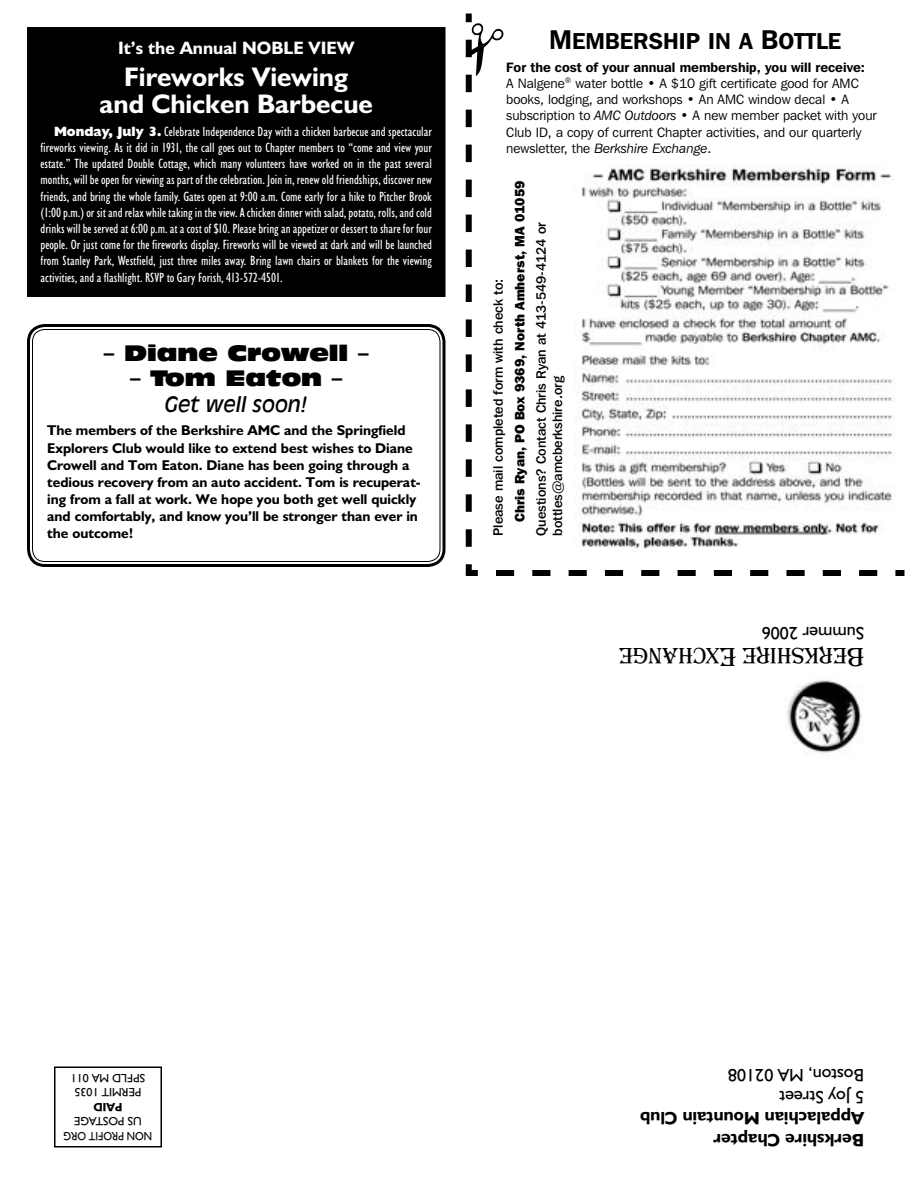
<style>
.page{position:relative;width:918px;height:1188px;background:#fff}
.page>*{position:absolute;margin:0;border:0;box-sizing:border-box;transform-origin:0 0}
.t1{font:700 27px/27px "Humanist 521 BT";color:#fff;text-align:center}
.t2{font:27px "Algerian Bas D";color:#000}
.t3{font:600 22.95px "Franklin Gothic IT Cby BT";color:#000}
.t4{font:22.95px "Algerian Bas D";color:#000}
.t5{font:21px "Incised 901 BT Nord";color:#000}
.t6{font:italic 21px "Incised 901 BT";color:#000}
.t7{font:700 18px/21.6px "Humanist 521 BT";color:#000}
.t8{font:18px/21.6px "Humanist 521 BT";color:#000}
.t9{font:700 18px "Humanist 521 BT";color:#fff}
.t10{font:700 14.25px/17.1px "Humanist 521 BT";color:#000}
.t11{font:condensed 13.5px/16.2px "Humanist 521 BT";color:#fff;text-align:justify}
.t12{font:13.5px/16.2px "Franklin Gothic IT Cby BT";color:#000}
.t13{font:500 13.5px/16.2px "Franklin Gothic IT Cby BT";color:#000}
.t14{font:800 13.5px "Franklin Gothic IT Cby BT";color:#000}
.t15{font:12px/14.4px "Humanist 521 BT";color:#000;text-align:center;scale:.9 1}
.t16{font:12px/14.4px "Humanist 521 BT";color:#000;text-align:center}
.t17{font:700 12px "Humanist 521 BT";color:#000}
.s1{font-weight:800;font-stretch:normal}
.s2{font-family:"Incised 901 BT";font-weight:700}
.s3{font-size:27px}
.s4{font-weight:600}
.s5{font-style:italic}
</style>
<div class="page">
<div style="left:54px;top:1066px;width:108px;height:82px;border:2px solid #000"></div>
<img style="left:787px;top:680px;width:75px;height:74px">
<svg style="left:465px;top:13px;width:440px;height:563px"></svg>
<div style="left:27px;top:27px;width:419px;height:270px;background:#000"></div>
<div style="left:27px;top:324px;width:419px;height:243px;border:3px solid #000;border-radius:16px"></div>
<svg style="left:32px;top:328px;width:409px;height:234px"></svg>
<svg style="left:465px;top:22px;width:40px;height:525px"></svg>
<h3 class="t9" style="left:118px;top:41px;width:238px">It’s the Annual NOBLE VIEW</h3>
<h1 class="t1" style="left:100px;top:66px;width:275px">Fireworks Viewing and Chicken Barbecue</h1>
<p class="t11" style="left:40px;top:125px;width:393px;text-indent:14px"><span class="s1">Monday, July 3.</span> Celebrate Independence Day with a chicken barbecue and spectacular fireworks viewing. As it did in 1931, the call goes out to Chapter members to “come and view your estate.” The updated Double Cottage, which many volunteers have worked on in the past several months, will be open for viewing as part of the celebration. Join in, renew old friendships, discover new friends, and bring the whole family. Gates open at 9:00 a.m. Come early for a hike to Pitcher Brook (1:00 p.m.) or sit and relax while taking in the view. A chicken dinner with salad, potato, rolls, and cold drinks will be served at 6:00 p.m. at a cost of $10. Please bring an appetizer or dessert to share for four people. Or just come for the fireworks display. Fireworks will be viewed at dark and will be launched from Stanley Park, Westfield, just three miles away. Bring lawn chairs or blankets for the viewing activities, and a flashlight. RSVP to Gary Forish, 413-572-4501.</p>
<h3 class="t5" style="left:104px;top:344px;width:266px"><span class="s2">–</span> Diane Crowell <span class="s2">–</span></h3>
<h3 class="t5" style="left:130px;top:369px;width:214px"><span class="s2">–</span> Tom Eaton <span class="s2">–</span></h3>
<h3 class="t6" style="left:165px;top:397px;width:145px">Get well soon!</h3>
<p class="t10" style="left:47px;top:423px;width:375px">The members of the Berkshire AMC and the Springfield Explorers Club would like to extend best wishes to Diane Crowell and Tom Eaton. Diane has been going through a tedious recovery from an auto accident. Tom is recuperat&shy;ing from a fall at work. We hope you both get well quickly and comfortably, and know you’ll be stronger than ever in the outcome!</p>
<h2 class="t3" style="left:549px;top:32px;width:294px"><span class="s3">M</span>EMBERSHIP IN A <span class="s3">B</span>OTTLE</h2>
<p class="t12" style="left:506px;top:60px;width:372px"><span class="s4">For the cost of your annual membership, you will receive:<br></span>A Nalgene<sup>®</sup> water bottle • A $10 gift certificate good for AMC books, lodging, and workshops • An AMC window decal • A subscription to <span class="s5">AMC Outdoors</span> • A new member packet with your Club ID, a copy of current Chapter activities, and our quarterly newsletter, the <span class="s5">Berkshire Exchange</span>.</p>
<p class="t13" style="left:491px;top:536px;width:259px;rotate:-90deg">Please mail completed form with check to:</p>
<p class="t14" style="left:515px;top:522px;width:343px;rotate:-90deg">Chris Ryan, PO Box 9369, North Amherst, MA 01059</p>
<p class="t13" style="left:535px;top:536px;width:315px;rotate:-90deg">Questions? Contact Chris Ryan at 413-549-4124 or bottles@amcberkshire.org</p>
<h3 class="t8" style="left:864px;top:642px;width:104px;rotate:-180deg">Summer 2006</h3>
<h2 class="t4" style="left:719px;top:670px;width:102px;rotate:-180deg">XCHANGE</h2>
<h1 class="t2" style="left:736px;top:673px;width:18px;rotate:-180deg">E</h1>
<h2 class="t4" style="left:847px;top:670px;width:106px;rotate:-180deg">ERKSHIRE</h2>
<h1 class="t2" style="left:864px;top:673px;width:19px;rotate:-180deg">B</h1>
<p class="t16" style="left:145px;top:1098px;width:76px;rotate:-180deg">PERMIT 1035<br>SPFLD MA 011</p>
<p class="t17" style="left:123px;top:1111px;width:31px;rotate:-180deg">PAID</p>
<p class="t15" style="left:152px;top:1142px;width:100px;rotate:-180deg">NON PROFIT ORG<br>US POSTAGE</p>
<h3 class="t8" style="left:864px;top:1106px;width:138px;rotate:-180deg">5 Joy Street<br>Boston, MA 02108</h3>
<h3 class="t7" style="left:864px;top:1149px;width:225px;rotate:-180deg">Berkshire Chapter<br>Appalachian Mountain Club</h3>
</div>
